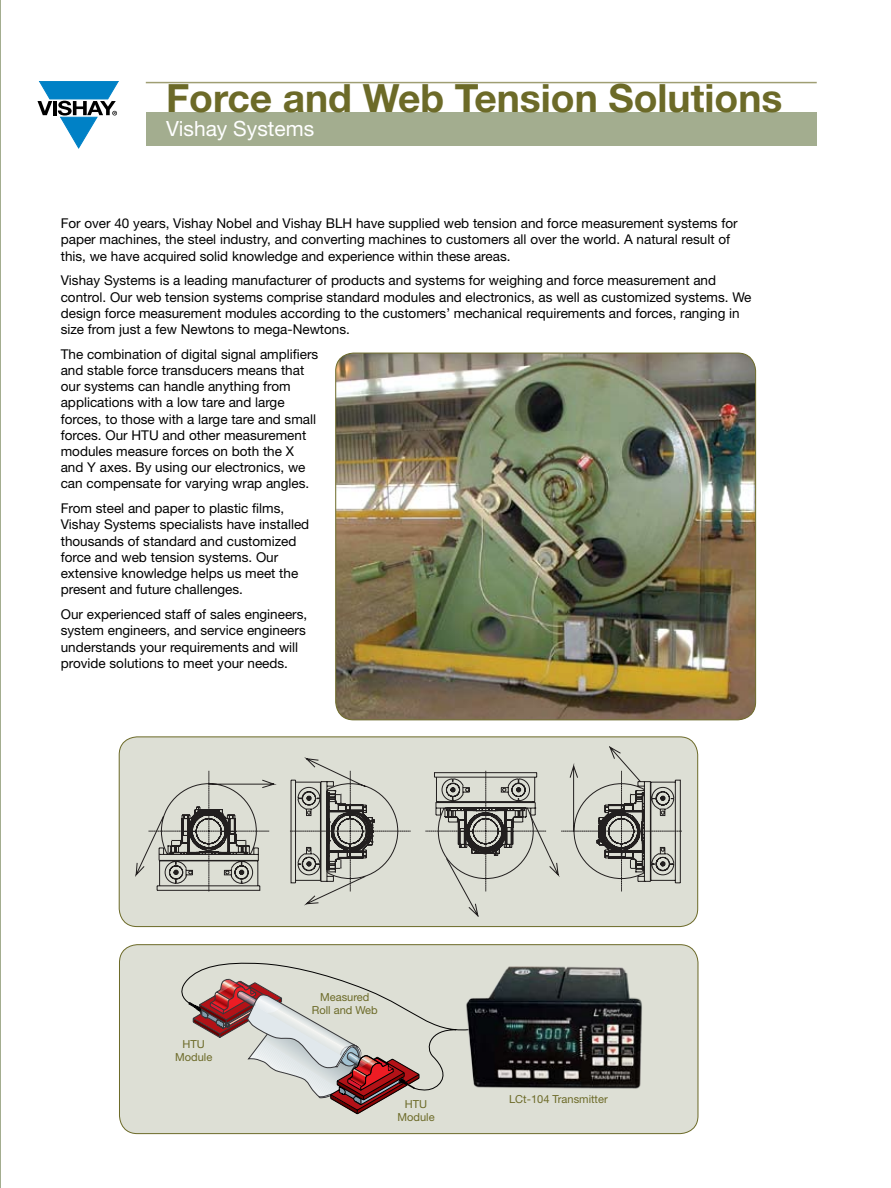
<style>
.page{position:relative;width:891px;height:1188px;background:#fff}
.page>*{position:absolute;margin:0;border:0;box-sizing:border-box;transform-origin:0 0}
.t1{font:700 39px "Helvetica Neue LT Std";color:#6c6a28}
.t2{font:21px "Helvetica Neue LT Std";color:#fff}
.t3{font:13.5px/16.2px "Helvetica Neue LT Std";color:#000}
.t4{font:11.1px/13.4px "Helvetica Neue LT Std";color:#6c6a28;text-align:center}
</style>
<div class="page">
<svg style="left:37px;top:81px;width:81px;height:67px"></svg>
<div style="left:146px;top:112px;width:671px;height:33px;background:#a3ad8f"></div>
<hr style="left:146px;top:82px;width:671px;height:1px;background:#6c6a28">
<div style="left:119px;top:945px;width:579px;height:189px;background:#dddfd5;border-radius:18px"></div>
<div style="left:119px;top:944px;width:579px;height:190px;border:1px solid #6c6a28;border-radius:18px"></div>
<hr style="left:0;top:0;width:1px;height:1188px;background:#a3ad8f">
<div style="left:119px;top:737px;width:579px;height:190px;background:#dddfd5;border-radius:18px"></div>
<svg style="left:136px;top:746px;width:546px;height:171px"></svg>
<div style="left:119px;top:737px;width:579px;height:190px;border:1px solid #6c6a28;border-radius:18px"></div>
<img style="left:336px;top:353px;width:420px;height:367px">
<svg style="left:181px;top:963px;width:279px;height:152px"></svg>
<img style="left:460px;top:966px;width:182px;height:123px">
<h1 class="t1" style="left:166px;top:74px;width:618px">Force and Web Tension Solutions</h1>
<h2 class="t2" style="left:166px;top:116px;width:150px">Vishay Systems</h2>
<p class="t3" style="left:61px;top:215px;width:678px">For over 40 years, Vishay Nobel and Vishay BLH have supplied web tension and force measurement systems for paper machines, the steel industry, and converting machines to customers all over the world. A natural result of this, we have acquired solid knowledge and experience within these areas.</p>
<p class="t3" style="left:61px;top:272px;width:692px">Vishay Systems is a leading manufacturer of products and systems for weighing and force measurement and control. Our web tension systems comprise standard modules and electronics, as well as customized systems. We design force measurement modules according to the customers’ mechanical requirements and forces, ranging in size from just a few Newtons to mega-Newtons.</p>
<p class="t3" style="left:61px;top:346px;width:259px">The combination of digital signal amplifiers and stable force transducers means that our systems can handle anything from applications with a low tare and large forces, to those with a large tare and small forces. Our HTU and other measurement modules measure forces on both the X and Y axes. By using our electronics, we can compensate for varying wrap angles.</p>
<p class="t3" style="left:61px;top:500px;width:250px">From steel and paper to plastic films, Vishay Systems specialists have installed thousands of standard and customized force and web tension systems. Our extensive knowledge helps us meet the present and future challenges.</p>
<p class="t3" style="left:61px;top:606px;width:248px">Our experienced staff of sales engineers, system engineers, and service engineers understands your requirements and will provide solutions to meet your needs.</p>
<p class="t4" style="left:175px;top:1037px;width:39px">HTU<br>Module</p>
<p class="t4" style="left:312px;top:990px;width:67px">Measured<br>Roll and Web</p>
<p class="t4" style="left:398px;top:1097px;width:39px">HTU<br>Module</p>
<p class="t4" style="left:509px;top:1093px;width:100px">LCt-104 Transmitter</p>
</div>
